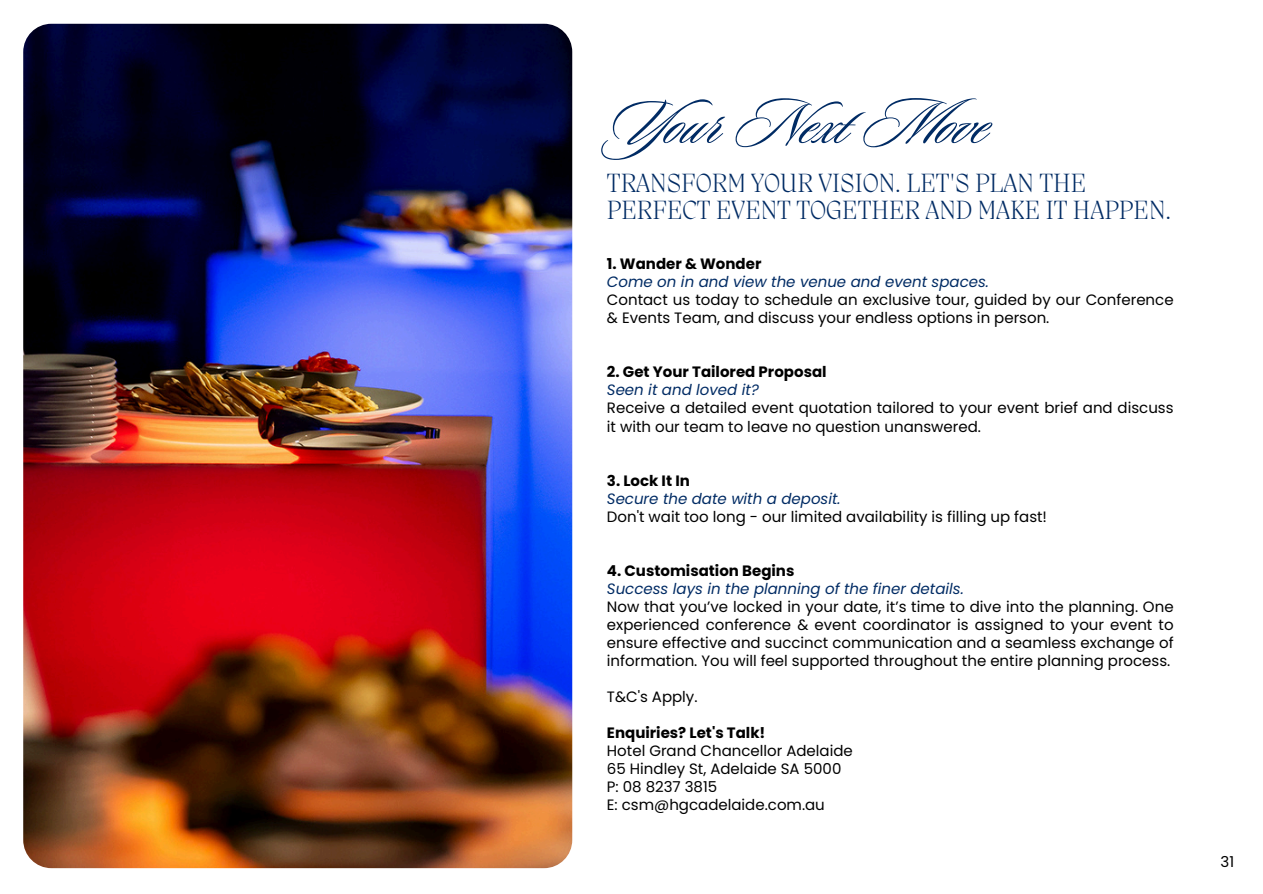
<style>
.page{position:relative;width:1263px;height:894px;background:#fff}
.page>*{position:absolute;margin:0;border:0;box-sizing:border-box;transform-origin:0 0}
.t1{font:67.5px "Sloop Script Pro";color:#002b64}
.t2{font:200 27px/27px "Migra";color:#002b64}
.t3{font:15px/18px "Poppins";color:#000}
.t4{font:italic 15px "Poppins";color:#002b64}
.t5{font:700 15px "Poppins";color:#000}
</style>
<div class="page">
<img style="left:23px;top:24px;width:549px;height:843px;border-radius:28px">
<p class="t1" style="left:607px;top:88px;width:383px">Your Next Move</p>
<p class="t2" style="left:607px;top:171px;width:566px">TRANSFORM YOUR VISION. LET'S PLAN THE<br>PERFECT EVENT TOGETHER AND MAKE IT HAPPEN.</p>
<p class="t5" style="left:607px;top:253px;width:156px">1. Wander &amp; Wonder</p>
<h1 class="t4" style="left:607px;top:271px;width:384px">Come on in and view the venue and event spaces.</h1>
<h2 class="t3" style="left:607px;top:291px;width:568px">Contact us today to schedule an exclusive tour, guided by our Conference &amp; Events Team, and discuss your endless options in person.</h2>
<p class="t5" style="left:607px;top:361px;width:221px">2. Get Your Tailored Proposal</p>
<p class="t4" style="left:607px;top:379px;width:153px">Seen it and loved it?</p>
<p class="t3" style="left:607px;top:399px;width:568px">Receive a detailed event quotation tailored to your event brief and discuss it with our team to leave no question unanswered.</p>
<p class="t5" style="left:607px;top:469px;width:84px">3. Lock It In</p>
<p class="t4" style="left:607px;top:487px;width:235px">Secure the date with a deposit.</p>
<p class="t3" style="left:607px;top:507px;width:442px">Don't wait too long - our limited availability is filling up fast!</p>
<p class="t5" style="left:607px;top:559px;width:189px">4. Customisation Begins</p>
<p class="t4" style="left:607px;top:577px;width:358px">Success lays in the planning of the finer details.</p>
<p class="t3" style="left:607px;top:597px;width:568px;text-align:justify">Now that you’ve locked in your date, it’s time to dive into the planning. One experienced conference &amp; event coordinator is assigned to your event to ensure effective and succinct communication and a seamless exchange of information. You will feel supported throughout the entire planning process.</p>
<p class="t3" style="left:607px;top:687px;width:92px">T&amp;C's Apply.</p>
<p class="t5" style="left:607px;top:721px;width:160px">Enquiries? Let's Talk!</p>
<p class="t3" style="left:607px;top:741px;width:247px">Hotel Grand Chancellor Adelaide</p>
<p class="t3" style="left:607px;top:759px;width:236px">65 Hindley St, Adelaide SA 5000</p>
<p class="t3" style="left:607px;top:777px;width:112px">P: 08 8237 3815</p>
<p class="t3" style="left:607px;top:795px;width:219px">E: csm@hgcadelaide.com.au</p>
<p class="t3" style="left:1220px;top:852px;width:15px">31</p>
</div>
